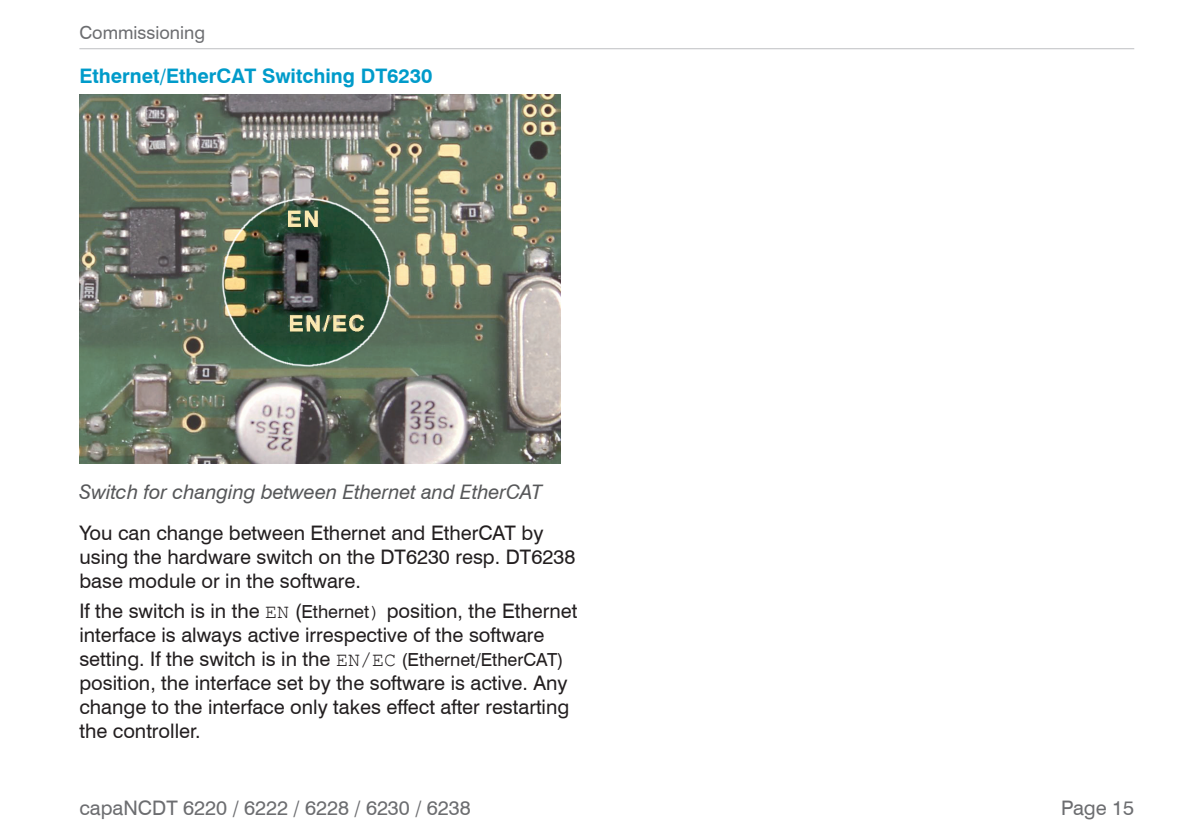
<style>
.page{position:relative;width:1191px;height:840px;background:#fff}
.page>*{position:absolute;margin:0;border:0;box-sizing:border-box;transform-origin:0 0}
.Fließtext{font:20px/24px "Swiss 721 BT";color:#231f20}
.Bildlegende{font:italic 20px "Swiss 721 BT";color:#57585a}
.t1{font:20px "Swiss 721 BT";color:#6c6d70}
.Kapitel_3{font:700 20px "Swiss 721 BT";color:#009bca}
.t2{font:18px "Swiss 721 BT";color:#6c6d70}
.s1{font-family:"Courier New"}
.s2{font-size:18px}
</style>
<div class="page">
<hr style="left:79px;top:48px;width:1055px;height:1px;background:#bebfc2">
<img style="left:79px;top:95px;width:481px;height:368px">
<p class="t2" style="left:79px;top:22px;width:127px">Commissioning</p>
<p class="Kapitel_3" style="left:79px;top:64px;width:355px">Ethernet/EtherCAT Switching DT6230</p>
<p class="Bildlegende" style="left:79px;top:479px;width:464px">Switch for changing between Ethernet and EtherCAT</p>
<p class="Fließtext" style="left:79px;top:520px;width:497px">You can change between Ethernet and EtherCAT by using the hardware switch on the DT6230 resp. DT6238 base module or in the software.</p>
<p class="Fließtext" style="left:79px;top:598px;width:499px">If the switch is in the <span class="s1">EN</span> (<span class="s2">Ethernet</span><span class="s1">)</span> position, the Ethernet interface is always active irrespective of the software setting. If the switch is in the <span class="s1">EN/EC</span> <span class="s2">(Ethernet/EtherCAT) </span>position, the interface set by the software is active. Any change to the interface only takes effect after restarting the controller.</p>
<p class="t1" style="left:79px;top:795px;width:393px">capaNCDT 6220 / 6222 / 6228 / 6230 / 6238</p>
<p class="t1" style="left:1061px;top:795px;width:75px">Page 15</p>
</div>
